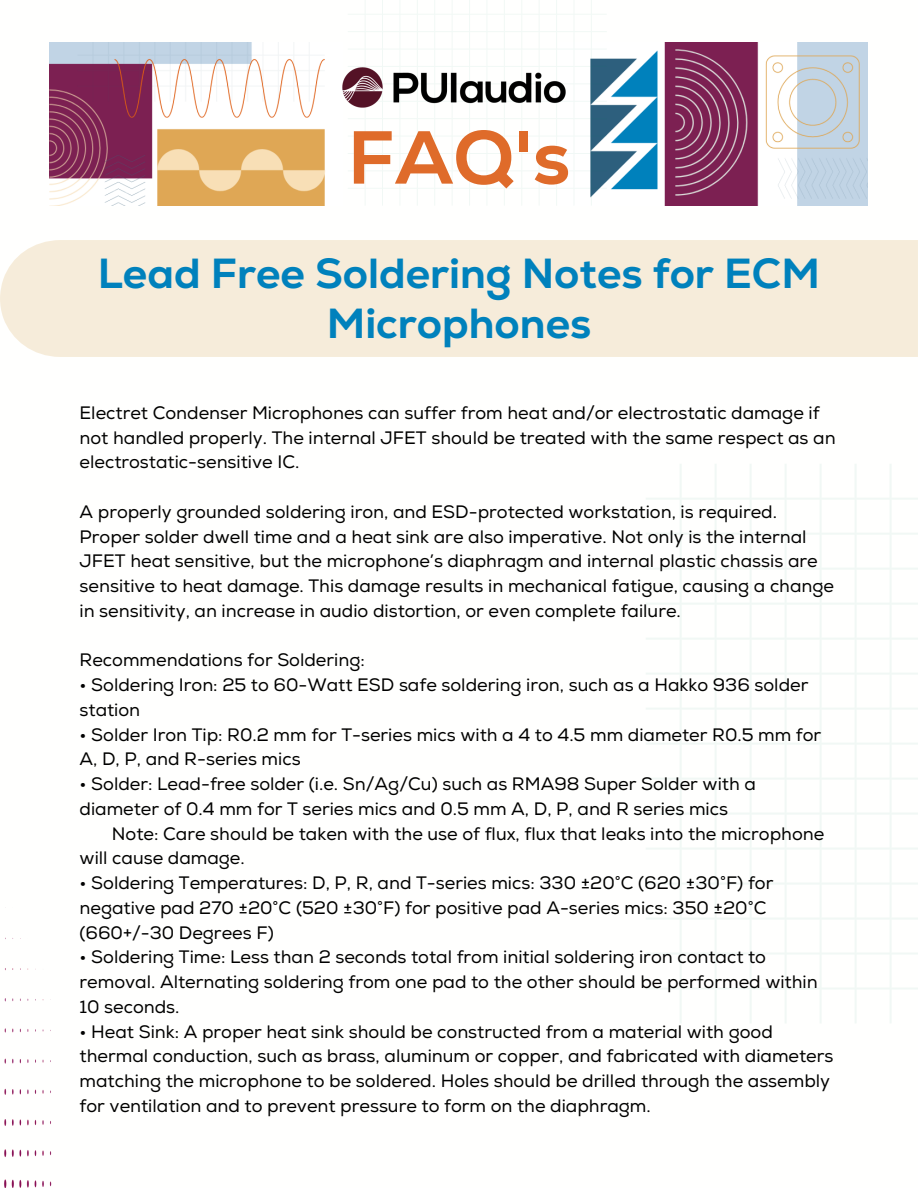
<style>
.page{position:relative;width:918px;height:1188px;background:#fff}
.page>*{position:absolute;margin:0;border:0;box-sizing:border-box;transform-origin:0 0}
.t1{font:800 74.85px "Nexa";color:#df6b2a}
.t2{font:800 42px/49.5px "Nexa";color:#0081bc;text-align:center}
.t3{font:18px/24.8px "Nexa";color:#000}
</style>
<div class="page">
<svg style="left:646px;top:464px;width:272px;height:559px"></svg>
<div style="left:0;top:240px;width:918px;height:117px;background:#f6ecda"></div>
<img style="left:4px;top:937px;width:48px;height:251px">
<img style="left:50px;top:42px;width:818px;height:164px">
<svg style="left:348px;top:0;width:259px;height:206px"></svg>
<img style="left:337px;top:62px;width:233px;height:51px">
<h1 class="t1" style="left:348px;top:109px;width:224px">FAQ's</h1>
<h2 class="t2" style="left:98px;top:249px;width:724px">Lead Free Soldering Notes for ECM<br>Microphones</h2>
<p class="t3" style="left:80px;top:401px;width:758px">Electret Condenser Microphones can suffer from heat and/or electrostatic damage if not handled properly. The internal JFET should be treated with the same respect as an electrostatic-sensitive IC.</p>
<p class="t3" style="left:80px;top:500px;width:756px">A properly grounded soldering iron, and ESD-protected workstation, is required.<br>Proper solder dwell time and a heat sink are also imperative. Not only is the internal JFET heat sensitive, but the microphone’s diaphragm and internal plastic chassis are sensitive to heat damage. This damage results in mechanical fatigue, causing a change in sensitivity, an increase in audio distortion, or even complete failure.</p>
<p class="t3" style="left:80px;top:648px;width:287px">Recommendations for Soldering:</p>
<p class="t3" style="left:80px;top:673px;width:730px">• Soldering Iron: 25 to 60-Watt ESD safe soldering iron, such as a Hakko 936 solder station</p>
<p class="t3" style="left:80px;top:723px;width:743px">• Solder Iron Tip: R0.2 mm for T-series mics with a 4 to 4.5 mm diameter R0.5 mm for<br>A, D, P, and R-series mics</p>
<p class="t3" style="left:80px;top:772px;width:678px">• Solder: Lead-free solder (i.e. Sn/Ag/Cu) such as RMA98 Super Solder with a diameter of 0.4 mm for T series mics and 0.5 mm A, D, P, and R series mics</p>
<p class="t3" style="left:80px;top:822px;width:746px;text-indent:32px">Note: Care should be taken with the use of flux, flux that leaks into the microphone will cause damage.</p>
<p class="t3" style="left:80px;top:871px;width:695px">• Soldering Temperatures: D, P, R, and T-series mics: 330 ±20°C (620 ±30°F) for negative pad 270 ±20°C (520 ±30°F) for positive pad A-series mics: 350 ±20°C (660+/-30 Degrees F)</p>
<p class="t3" style="left:80px;top:945px;width:740px">• Soldering Time: Less than 2 seconds total from initial soldering iron contact to removal. Alternating soldering from one pad to the other should be performed within<br>10 seconds.</p>
<p class="t3" style="left:80px;top:1020px;width:756px">• Heat Sink: A proper heat sink should be constructed from a material with good thermal conduction, such as brass, aluminum or copper, and fabricated with diameters matching the microphone to be soldered. Holes should be drilled through the assembly for ventilation and to prevent pressure to form on the diaphragm.</p>
</div>
